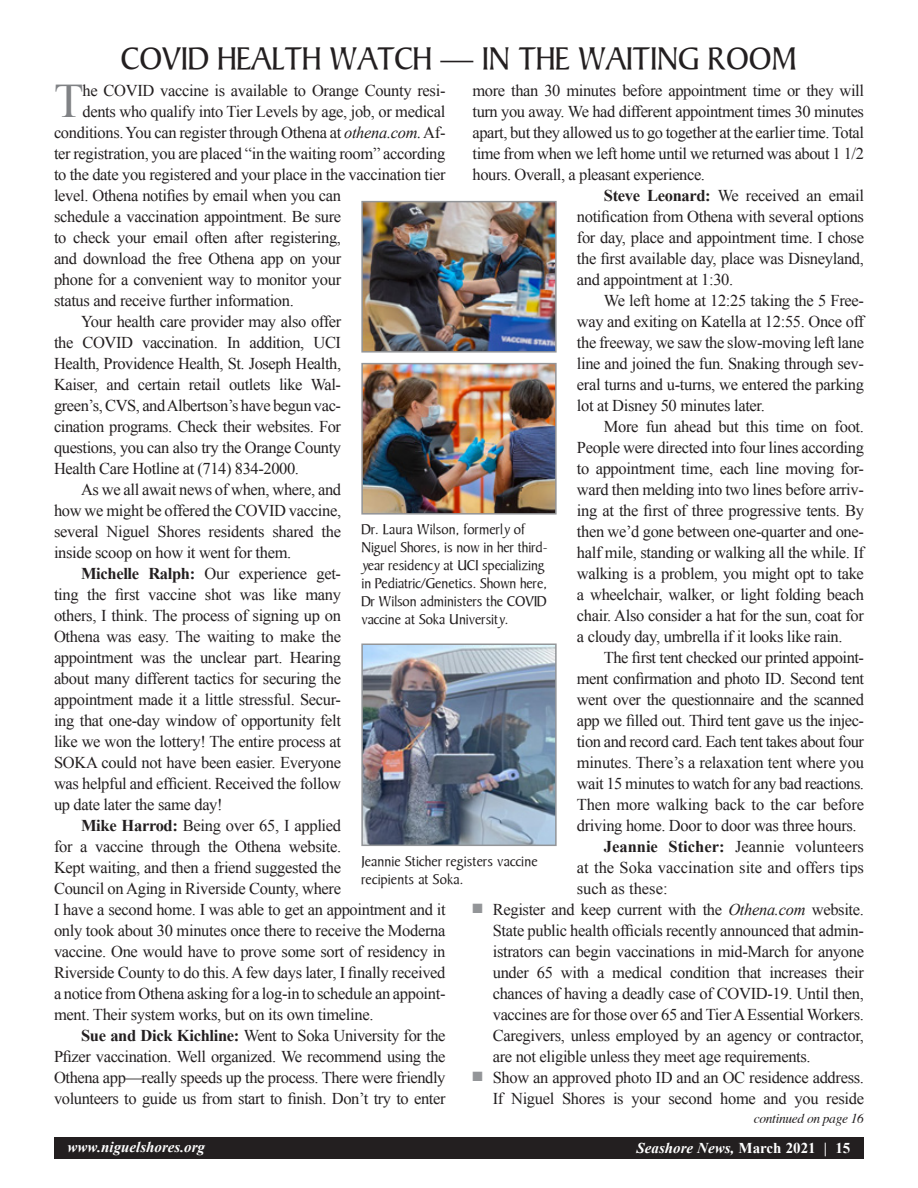
<style>
.page{position:relative;width:918px;height:1188px;background:#fff}
.page>*{position:absolute;margin:0;border:0;box-sizing:border-box;transform-origin:0 0}
.first_body_copy{font:48.15px "Times New Roman";color:#808285}
.Subheadhead{font:33px "Persuasion S Si";color:#231f20}
.Body_Subhead{font:16.5px/21px "Times New Roman";letter-spacing:-.02em;color:#231f20;text-align:justify}
.body_copy{font:16.5px/21px "Times New Roman";letter-spacing:-.02em;color:#231f20;text-align:justify}
.first_body_copy-2{font:16.5px "Times New Roman";letter-spacing:-.02em;color:#231f20}
.t1{font:15px/18px "Persuasion S Si";color:#231f20}
.t2{font:italic 700 15px "Times New Roman";color:#fff}
.t3{font:italic 13.5px "Times";letter-spacing:-.025em;color:#231f20}
.s1{font-weight:700}
.s2{color:#939598}
.s3{font-style:italic}
.s4{font-style:normal}
</style>
<div class="page">
<div style="left:54px;top:1137px;width:810px;height:21px;background:#231f20"></div>
<img style="left:364px;top:204px;width:190px;height:146px">
<div style="left:361px;top:201px;width:196px;height:152px;border:2px solid #939598"></div>
<img style="left:364px;top:366px;width:190px;height:146px">
<div style="left:361px;top:363px;width:196px;height:152px;border:2px solid #939598"></div>
<img style="left:364px;top:647px;width:190px;height:196px">
<div style="left:361px;top:644px;width:196px;height:202px;border:2px solid #939598"></div>
<p class="Subheadhead" style="left:122px;top:40px;width:676px">COVID HEALTH WATCH — IN THE WAITING ROOM</p>
<p class="first_body_copy" style="left:54px;top:69px;width:31px">T</p>
<p class="first_body_copy-2" style="left:82px;top:79px;width:365px">he COVID vaccine is available to Orange County resi-</p>
<p class="Body_Subhead" style="left:472px;top:80px;width:393px">more than 30 minutes before appointment time or they will turn you away. We had different appointment times 30 minutes apart, but they allowed us to go together at the earlier time. Total time from when we left home until we returned was about 1 1/2 hours. Overall, a pleasant experience.</p>
<p class="Body_Subhead" style="left:577px;top:185px;width:289px;text-indent:27px"><span class="s1">Steve Leonard:</span> We received an email notification from Othena with several options for day, place and appointment time. I chose the first available day, place was Disneyland, and appointment at 1:30.</p>
<p class="body_copy" style="left:577px;top:290px;width:289px;text-indent:27px">We left home at 12:25 taking the 5 Free&shy;way and exiting on Katella at 12:55. Once off the freeway, we saw the slow-moving left lane line and joined the fun. Snaking through sev&shy;eral turns and u-turns, we entered the parking lot at Disney 50 minutes later.</p>
<p class="body_copy" style="left:577px;top:416px;width:289px;text-indent:27px">More fun ahead but this time on foot.<br>People were directed into four lines according to appointment time, each line moving for&shy;ward then melding into two lines before arriv&shy;ing at the first of three progressive tents. By then we’d gone between one-quarter and one&shy;half mile, standing or walking all the while. If walking is a problem, you might opt to take a wheelchair, walker, or light folding beach chair. Also consider a hat for the sun, coat for a cloudy day, umbrella if it looks like rain.</p>
<p class="body_copy" style="left:577px;top:647px;width:289px;text-indent:27px">The first tent checked our printed appoint&shy;ment confirmation and photo ID. Second tent went over the questionnaire and the scanned app we filled out. Third tent gave us the injec&shy;tion and record card. Each tent takes about four minutes. There’s a relaxation tent where you wait 15 minutes to watch for any bad reactions.<br>Then more walking back to the car before driving home. Door to door was three hours.</p>
<p class="Body_Subhead" style="left:577px;top:836px;width:289px;text-indent:27px"><span class="s1">Jeannie Sticher:</span> Jeannie volunteers at the Soka vaccination site and offers tips such as these:</p>
<p class="Body_Subhead" style="left:493px;top:899px;width:373px;text-indent:-20px"><span class="s2">■</span> Register and keep current with the <span class="s3">Othena.com</span> website.<br>State public health officials recently announced that admin&shy;istrators can begin vaccinations in mid-March for anyone under 65 with a medical condition that increases their chances of having a deadly case of COVID-19. Until then, vaccines are for those over 65 and Tier A Essential Workers.<br>Caregivers, unless employed by an agency or contractor, are not eligible unless they meet age requirements.</p>
<p class="Body_Subhead" style="left:472px;top:1067px;width:393px;text-align:right"><span class="s2">■</span> Show an approved photo ID and an OC residence address.<br>If Niguel Shores is your second home and you reside</p>
<p class="first_body_copy-2" style="left:82px;top:100px;width:365px">dents who qualify into Tier Levels by age, job, or medical</p>
<p class="first_body_copy-2" style="left:54px;top:121px;width:393px">conditions. You can register through Othena at <span class="s3">othena.com.</span> Af-</p>
<p class="first_body_copy-2" style="left:54px;top:142px;width:393px">ter registration, you are placed “in the waiting room” according</p>
<p class="first_body_copy-2" style="left:54px;top:163px;width:393px">to the date you registered and your place in the vaccination tier</p>
<p class="first_body_copy-2" style="left:54px;top:184px;width:289px">level. Othena notifies by email when you can</p>
<p class="first_body_copy-2" style="left:54px;top:205px;width:289px">schedule a vaccination appointment. Be sure</p>
<p class="first_body_copy-2" style="left:54px;top:226px;width:289px">to check your email often after registering,</p>
<p class="first_body_copy-2" style="left:54px;top:247px;width:289px">and download the free Othena app on your</p>
<p class="first_body_copy-2" style="left:54px;top:268px;width:289px">phone for a convenient way to monitor your</p>
<p class="first_body_copy-2" style="left:54px;top:289px;width:241px">status and receive further information.</p>
<p class="body_copy" style="left:54px;top:311px;width:289px;text-indent:27px">Your health care provider may also offer the COVID vaccination. In addition, UCI Health, Providence Health, St. Joseph Health, Kaiser, and certain retail outlets like Wal&shy;green’s, CVS, and Albertson’s have begun vac&shy;cination programs. Check their websites. For questions, you can also try the Orange County Health Care Hotline at (714) 834-2000.</p>
<p class="body_copy" style="left:54px;top:479px;width:289px;text-indent:27px">As we all await news of when, where, and how we might be offered the COVID vaccine, several Niguel Shores residents shared the inside scoop on how it went for them.</p>
<p class="Body_Subhead" style="left:54px;top:563px;width:289px;text-indent:27px"><span class="s1">Michelle Ralph:</span> Our experience get&shy;ting the first vaccine shot was like many others, I think. The process of signing up on Othena was easy. The waiting to make the appointment was the unclear part. Hearing about many different tactics for securing the appointment made it a little stressful. Secur&shy;ing that one-day window of opportunity felt like we won the lottery! The entire process at SOKA could not have been easier. Everyone was helpful and efficient. Received the follow up date later the same day!</p>
<p class="Body_Subhead" style="left:54px;top:815px;width:393px;text-align:left;text-indent:27px"><span class="s1">Mike Harrod:</span> Being over 65, I applied<br>for a vaccine through the Othena website.<br>Kept waiting, and then a friend suggested the<br>Council on Aging in Riverside County, where<br>I have a second home. I was able to get an appointment and it only took about 30 minutes once there to receive the Moderna vaccine. One would have to prove some sort of residency in Riverside County to do this. A few days later, I finally received a notice from Othena asking for a log-in to schedule an appoint&shy;ment. Their system works, but on its own timeline.</p>
<p class="Body_Subhead" style="left:54px;top:1025px;width:393px;text-indent:27px"><span class="s1">Sue and Dick Kichline:</span> Went to Soka University for the Pfizer vaccination. Well organized. We recommend using the Othena app—really speeds up the process. There were friendly volunteers to guide us from start to finish. Don’t try to enter</p>
<p class="t1" style="left:361px;top:521px;width:188px">Dr. Laura Wilson, formerly of<br>Niguel Shores, is now in her third&shy;year residency at UCI specializing in Pediatric/Genetics. Shown here,<br>Dr Wilson administers the COVID vaccine at Soka University.</p>
<p class="t1" style="left:361px;top:853px;width:178px">Jeannie Sticher registers vaccine recipients at Soka.</p>
<p class="t3" style="left:754px;top:1107px;width:112px">continued on page 16</p>
<p class="t2" style="left:68px;top:1137px;width:139px">www.niguelshores.org</p>
<p class="t2" style="left:637px;top:1138px;width:215px">Seashore News, <span class="s4">March 2021 | 15</span></p>
</div>
